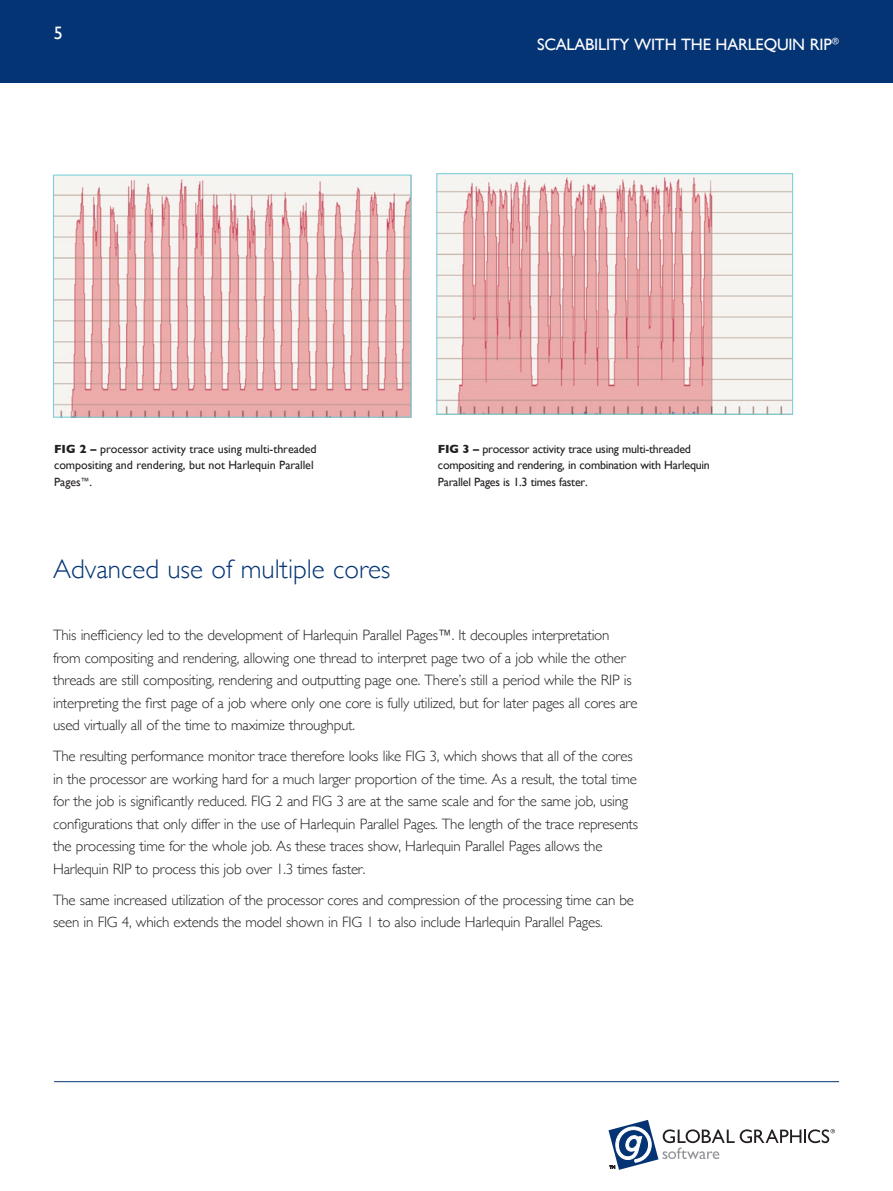
<style>
.page{position:relative;width:893px;height:1191px;background:#fff}
.page>*{position:absolute;margin:0;border:0;box-sizing:border-box;transform-origin:0 0}
._4_Text{font:300 27px "Gill Sans";color:#053474}
.t1{font:18px "Gill Sans";color:#fff}
.t2{font:16.5px "Gill Sans";letter-spacing:-.015em;color:#fff}
._4_Text-2{font:300 15px/22.5px "Gill Sans";letter-spacing:-.015em;color:#231f20}
.t3{font:12px/16.5px "Gill Sans";letter-spacing:-.02em;color:#231f20}
.t4{font:9px "Gill Sans";color:#fff}
.s1{font-weight:700}
.s2{font-size:9px}
</style>
<div class="page">
<svg style="left:608px;top:1119px;width:227px;height:50px"></svg>
<hr style="left:54px;top:1081px;width:785px;height:1px;background:#053474">
<hr style="left:0;top:81px;width:893px;height:2px;background:#007cb6">
<div style="left:0;top:0;width:893px;height:82px;background:#053474"></div>
<img style="left:438px;top:175px;width:353px;height:237px">
<div style="left:436px;top:173px;width:357px;height:241px;border:1px solid #71cdda"></div>
<img style="left:55px;top:177px;width:354px;height:238px">
<div style="left:53px;top:175px;width:358px;height:242px;border:1px solid #71cdda"></div>
<p class="t1" style="left:54px;top:23px;width:10px">5</p>
<p class="t4" style="left:832px;top:35px;width:8px">®</p>
<p class="t2" style="left:537px;top:35px;width:296px">SCALABILITY WITH THE HARLEQUIN RIP</p>
<p class="t3" style="left:54px;top:440px;width:264px"><span class="s1">FIG 2 –</span> processor activity trace using multi-threaded compositing and rendering, but not Harlequin Parallel<br>Pages<span class="s2">™</span>.</p>
<p class="_4_Text" style="left:53px;top:548px;width:339px">Advanced use of multiple cores</p>
<p class="t3" style="left:438px;top:440px;width:273px"><span class="s1">FIG 3 –</span> processor activity trace using multi-threaded compositing and rendering, in combination with Harlequin<br>Parallel Pages is 1.3 times faster.</p>
<p class="_4_Text-2" style="left:53px;top:623px;width:586px">This inefficiency led to the development of Harlequin Parallel Pages™. It decouples interpretation from compositing and rendering, allowing one thread to interpret page two of a job while the other threads are still compositing, rendering and outputting page one. There’s still a period while the RIP is interpreting the first page of a job where only one core is fully utilized, but for later pages all cores are used virtually all of the time to maximize throughput.</p>
<p class="_4_Text-2" style="left:53px;top:744px;width:586px">The resulting performance monitor trace therefore looks like FIG 3, which shows that all of the cores in the processor are working hard for a much larger proportion of the time. As a result, the total time for the job is significantly reduced. FIG 2 and FIG 3 are at the same scale and for the same job, using configurations that only differ in the use of Harlequin Parallel Pages. The length of the trace represents the processing time for the whole job. As these traces show, Harlequin Parallel Pages allows the Harlequin RIP to process this job over 1.3 times faster.</p>
<p class="_4_Text-2" style="left:53px;top:887px;width:582px">The same increased utilization of the processor cores and compression of the processing time can be seen in FIG 4, which extends the model shown in FIG 1 to also include Harlequin Parallel Pages.</p>
</div>
